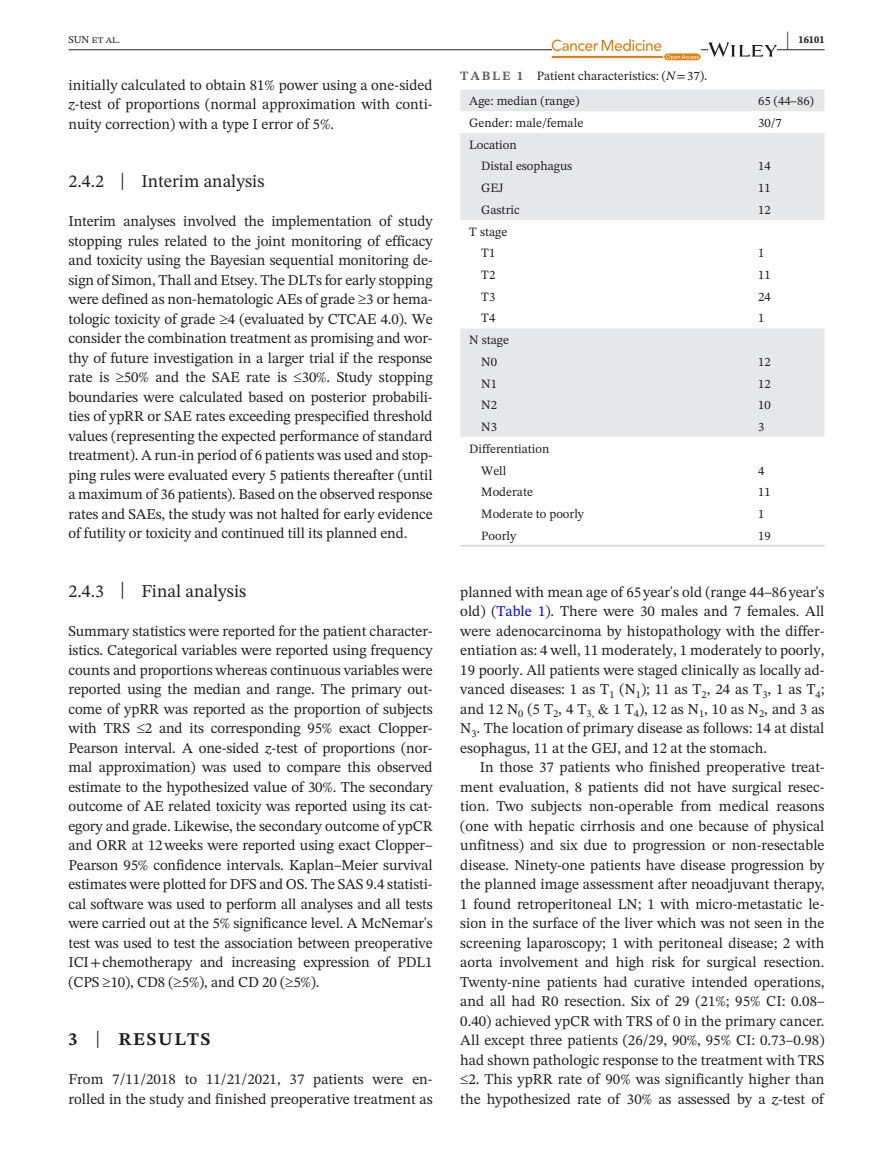
<style>
.page{position:relative;width:893px;height:1174px;background:#fff}
.page>*{position:absolute;margin:0;border:0;box-sizing:border-box;transform-origin:0 0}
.t1{font:700 21px "STIX Two Text";color:#231f20;scale:.42 1}
.t2{font:18px "STIX Two Text";color:#231f20}
.t3{font:700 18px "STIX Two Text";letter-spacing:.1em;color:#231f20}
.t4{font:15px/19.5px "STIX Two Text";color:#231f20;text-align:justify}
.t5{font:12.75px/21.8px "STIX Two Text";color:#231f20}
.t6{font:10.5px "STIX Two Text";color:#231f20}
.t7{font:700 10.5px "STIX Two Text";color:#231f20}
.s1{font-style:italic}
.s2{font-weight:700;color:#636366}
.s3{font-family:"STIX"}
.s4{font-size:23.7px}
.s5{font-weight:400;font-size:23.7px}
.s6{color:#00f}
</style>
<div class="page">
<hr style="left:68px;top:49px;width:756px;height:1px;background:#231f20">
<svg style="left:552px;top:39px;width:149px;height:21px"></svg>
<svg style="left:708px;top:43px;width:69px;height:14px"></svg>
<svg style="left:460px;top:90px;width:364px;height:347px;fill:#e6e7e9"></svg>
<hr style="left:460px;top:545px;width:289px;height:1px;background:#d1d2d4">
<hr style="left:749px;top:545px;width:75px;height:1px;background:#d1d2d4">
<h1 class="t1" style="left:787px;top:24px;width:8px">|</h1>
<p class="t6" style="left:68px;top:32px;width:53px">SUN et al.</p>
<p class="t7" style="left:798px;top:32px;width:27px">16101</p>
<p class="t4" style="left:68px;top:75px;width:366px">initially calculated to obtain 81% power using a one-sided <span class="s1">z</span>-test of proportions (normal approximation with conti&shy;nuity correction) with a type I error of 5%.</p>
<p class="t5" style="left:469px;top:63px;width:240px;line-height:25.5px;text-indent:-9px"><span class="s2">TABLE 1</span> Patient characteristics: (<span class="s1">N</span><span class="s3">=</span>37).<br>Age: median (range)</p>
<p class="t5" style="left:758px;top:90px;width:57px">65 (44–86)</p>
<p class="t5" style="left:469px;top:112px;width:115px">Gender: male/female</p>
<p class="t5" style="left:758px;top:112px;width:25px">30/7</p>
<p class="t5" style="left:481px;top:133px;width:93px;text-indent:-12px">Location<br>Distal esophagus</p>
<p class="t5" style="left:758px;top:155px;width:14px">14</p>
<p class="t2" style="left:68px;top:168px;width:197px">2.4.2 <span class="s4">|</span> Interim analysis</p>
<p class="t4" style="left:68px;top:211px;width:366px">Interim analyses involved the implementation of study stopping rules related to the joint monitoring of efficacy and toxicity using the Bayesian sequential monitoring de&shy;sign of Simon, Thall and Etsey. The DLTs for early stopping were defined as non-hematologic AEs of grade ≥3 or hema&shy;tologic toxicity of grade ≥4 (evaluated by CTCAE 4.0). We consider the combination treatment as promising and wor&shy;thy of future investigation in a larger trial if the response rate is ≥50% and the SAE rate is ≤30%. Study stopping boundaries were calculated based on posterior probabili&shy;ties of ypRR or SAE rates exceeding prespecified threshold values (representing the expected performance of standard treatment). A run-in period of 6 patients was used and stop&shy;ping rules were evaluated every 5 patients thereafter (until a maximum of 36 patients). Based on the observed response rates and SAEs, the study was not halted for early evidence of futility or toxicity and continued till its planned end.</p>
<p class="t5" style="left:481px;top:177px;width:24px">GEJ</p>
<p class="t5" style="left:758px;top:177px;width:14px">11</p>
<p class="t5" style="left:481px;top:199px;width:40px">Gastric</p>
<p class="t5" style="left:758px;top:199px;width:14px">12</p>
<p class="t5" style="left:469px;top:220px;width:39px;text-align:center">T stage<br>T1</p>
<p class="t5" style="left:758px;top:242px;width:8px">1</p>
<p class="t5" style="left:481px;top:264px;width:15px">T2</p>
<p class="t5" style="left:758px;top:264px;width:14px">11</p>
<p class="t5" style="left:481px;top:285px;width:15px">T3</p>
<p class="t5" style="left:758px;top:285px;width:14px">24</p>
<p class="t5" style="left:481px;top:307px;width:15px">T4</p>
<p class="t5" style="left:758px;top:307px;width:8px">1</p>
<p class="t5" style="left:469px;top:329px;width:41px;text-align:center">N stage<br>N0</p>
<p class="t5" style="left:758px;top:351px;width:14px">12</p>
<p class="t5" style="left:481px;top:372px;width:17px">N1</p>
<p class="t5" style="left:758px;top:372px;width:14px">12</p>
<p class="t5" style="left:481px;top:394px;width:17px">N2</p>
<p class="t5" style="left:758px;top:394px;width:14px">10</p>
<p class="t5" style="left:481px;top:416px;width:17px">N3</p>
<p class="t5" style="left:758px;top:416px;width:8px">3</p>
<p class="t5" style="left:481px;top:437px;width:70px;text-indent:-12px">Differentiation<br>Well</p>
<p class="t5" style="left:758px;top:459px;width:8px">4</p>
<p class="t5" style="left:481px;top:481px;width:53px">Moderate</p>
<p class="t5" style="left:758px;top:481px;width:14px">11</p>
<p class="t5" style="left:481px;top:503px;width:104px">Moderate to poorly</p>
<p class="t5" style="left:758px;top:503px;width:8px">1</p>
<p class="t5" style="left:481px;top:524px;width:36px">Poorly</p>
<p class="t5" style="left:758px;top:524px;width:14px">19</p>
<p class="t2" style="left:68px;top:578px;width:179px">2.4.3 <span class="s4">|</span> Final analysis</p>
<p class="t4" style="left:68px;top:621px;width:366px">Summary statistics were reported for the patient character&shy;istics. Categorical variables were reported using frequency counts and proportions whereas continuous variables were reported using the median and range. The primary out&shy;come of ypRR was reported as the proportion of subjects with TRS ≤2 and its corresponding 95% exact Clopper-Pearson interval. A one-sided <span class="s1">z</span>-test of proportions (nor&shy;mal approximation) was used to compare this observed estimate to the hypothesized value of 30%. The secondary outcome of AE related toxicity was reported using its cat&shy;egory and grade. Likewise, the secondary outcome of ypCR and ORR at 12weeks were reported using exact Clopper– Pearson 95% confidence intervals. Kaplan–Meier survival estimates were plotted for DFS and OS. The SAS 9.4 statisti&shy;cal software was used to perform all analyses and all tests were carried out at the 5% significance level. A McNemar's test was used to test the association between preoperative ICI<span class="s3">+</span>chemotherapy and increasing expression of PDL1 (CPS ≥10), CD8 (≥5%), and CD 20 (≥5%).</p>
<p class="t3" style="left:68px;top:1026px;width:143px">3 <span class="s5">|</span> RESULTS</p>
<p class="t4" style="left:68px;top:1069px;width:366px">From 7/11/2018 to 11/21/2021, 37 patients were en&shy;rolled in the study and finished preoperative treatment as</p>
<p class="t4" style="left:460px;top:582px;width:366px">planned with mean age of 65 year's old (range 44–86 year's old) (<span class="s6">Table 1</span>). There were 30 males and 7 females. All were adenocarcinoma by histopathology with the differ&shy;entiation as: 4 well, 11 moderately, 1 moderately to poorly, 19 poorly. All patients were staged clinically as locally ad&shy;vanced diseases: 1 as T<sub>1</sub> (N<sub>1</sub>); 11 as T<sub>2</sub>, 24 as T<sub>3</sub>, 1 as T<sub>4</sub>; and 12 N<sub>0</sub> (5 T<sub>2</sub>, 4 T<sub>3,</sub> &amp; 1 T<sub>4</sub>), 12 as N<sub>1</sub>, 10 as N<sub>2</sub>, and 3 as N<sub>3</sub>. The location of primary disease as follows: 14 at distal esophagus, 11 at the GEJ, and 12 at the stomach.</p>
<p class="t4" style="left:460px;top:757px;width:366px;text-indent:20px">In those 37 patients who finished preoperative treat&shy;ment evaluation, 8 patients did not have surgical resec&shy;tion. Two subjects non-operable from medical reasons (one with hepatic cirrhosis and one because of physical unfitness) and six due to progression or non-resectable disease. Ninety-one patients have disease progression by the planned image assessment after neoadjuvant therapy, 1 found retroperitoneal LN; 1 with micro-metastatic le&shy;sion in the surface of the liver which was not seen in the screening laparoscopy; 1 with peritoneal disease; 2 with aorta involvement and high risk for surgical resection.<br>Twenty-nine patients had curative intended operations, and all had R0 resection. Six of 29 (21%; 95% CI: 0.08– 0.40) achieved ypCR with TRS of 0 in the primary cancer.<br>All except three patients (26/29, 90%, 95% CI: 0.73–0.98) had shown pathologic response to the treatment with TRS ≤2. This ypRR rate of 90% was significantly higher than the hypothesized rate of 30% as assessed by a <span class="s1">z</span>-test of</p>
</div>
